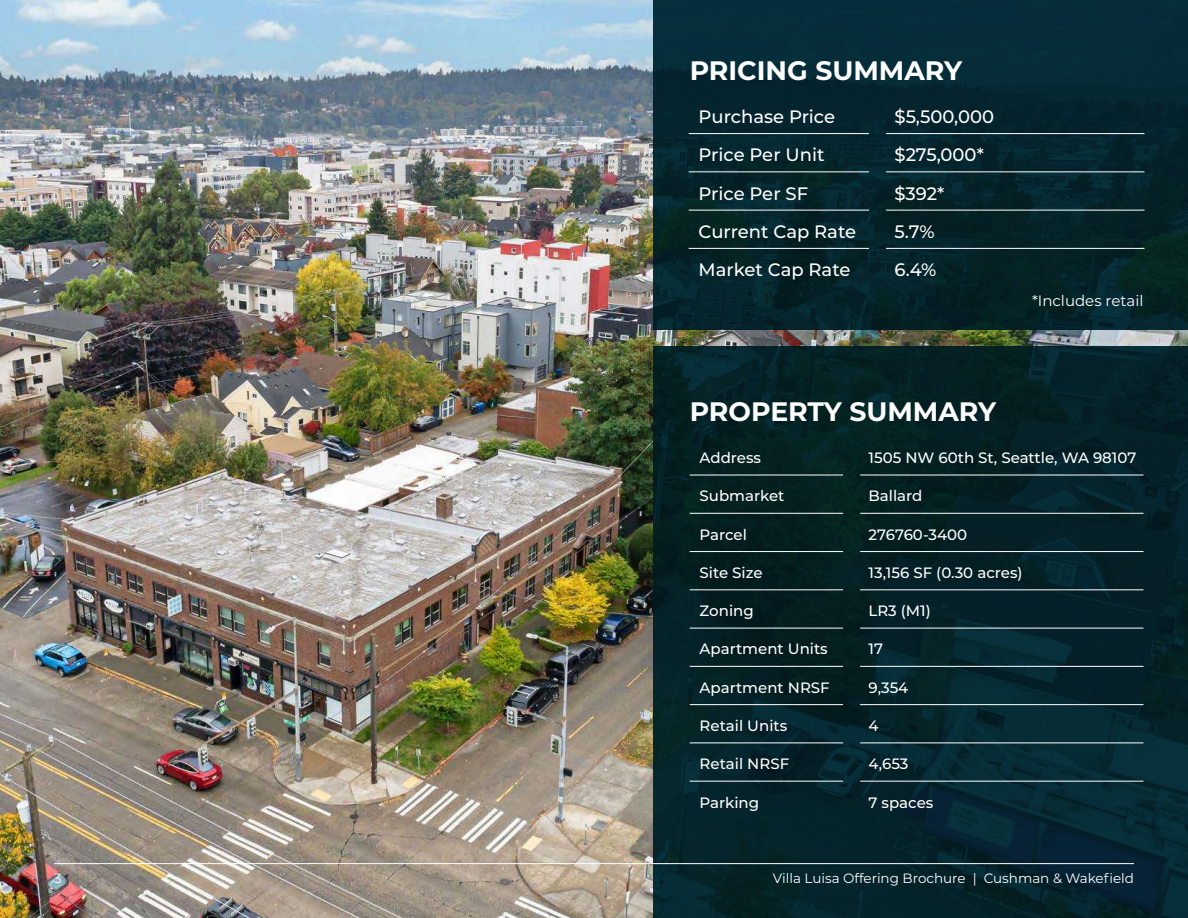
<style>
.page{position:relative;width:1188px;height:918px;background:#fff}
.page>*{position:absolute;margin:0;border:0;box-sizing:border-box;transform-origin:0 0}
.Paragraph_Style_18{font:700 26.7px "Montserrat";color:#fff}
._17_C_Source_Sans_Pr{font:500 18px "Montserrat";color:#fff}
._17_C_Source_Sans_Pr-2{font:500 15px "Montserrat";color:#fff}
.Data_-_Regular{font:15px "Montserrat";color:#fff}
.t1{font:13.5px "Montserrat";color:#fff}
</style>
<div class="page">
<img style="left:0;top:0;width:1188px;height:918px">
<svg style="left:653px;top:0;width:535px;height:330px;background:#05262e"></svg>
<svg style="left:653px;top:346px;width:535px;height:572px;background:#052329"></svg>
<hr style="left:689px;top:133px;width:180px;height:1px;background:#fff">
<hr style="left:689px;top:171px;width:180px;height:1px;background:#fff">
<hr style="left:689px;top:210px;width:180px;height:1px;background:#fff">
<hr style="left:689px;top:248px;width:180px;height:1px;background:#fff">
<hr style="left:886px;top:133px;width:258px;height:1px;background:#fff">
<hr style="left:886px;top:171px;width:258px;height:1px;background:#fff">
<hr style="left:886px;top:210px;width:258px;height:1px;background:#fff">
<hr style="left:886px;top:248px;width:258px;height:1px;background:#fff">
<hr style="left:690px;top:475px;width:153px;height:1px;background:#fff">
<hr style="left:690px;top:513px;width:153px;height:1px;background:#fff">
<hr style="left:690px;top:551px;width:153px;height:1px;background:#fff">
<hr style="left:690px;top:589px;width:153px;height:1px;background:#fff">
<hr style="left:690px;top:628px;width:153px;height:1px;background:#fff">
<hr style="left:690px;top:666px;width:153px;height:1px;background:#fff">
<hr style="left:690px;top:704px;width:153px;height:1px;background:#fff">
<hr style="left:690px;top:743px;width:153px;height:1px;background:#fff">
<hr style="left:690px;top:781px;width:153px;height:1px;background:#fff">
<hr style="left:860px;top:475px;width:284px;height:1px;background:#fff">
<hr style="left:860px;top:513px;width:284px;height:1px;background:#fff">
<hr style="left:860px;top:551px;width:284px;height:1px;background:#fff">
<hr style="left:860px;top:589px;width:284px;height:1px;background:#fff">
<hr style="left:860px;top:628px;width:284px;height:1px;background:#fff">
<hr style="left:860px;top:666px;width:284px;height:1px;background:#fff">
<hr style="left:860px;top:704px;width:284px;height:1px;background:#fff">
<hr style="left:860px;top:743px;width:284px;height:1px;background:#fff">
<hr style="left:860px;top:781px;width:284px;height:1px;background:#fff">
<hr style="left:54px;top:863px;width:1080px;height:1px;background:#fff">
<p class="Paragraph_Style_18" style="left:690px;top:51px;width:274px">PRICING SUMMARY</p>
<p class="_17_C_Source_Sans_Pr" style="left:699px;top:104px;width:138px">Purchase Price</p>
<p class="_17_C_Source_Sans_Pr" style="left:894px;top:104px;width:101px">$5,500,000</p>
<p class="_17_C_Source_Sans_Pr" style="left:699px;top:142px;width:127px">Price Per Unit</p>
<p class="_17_C_Source_Sans_Pr" style="left:894px;top:142px;width:91px">$275,000*</p>
<p class="_17_C_Source_Sans_Pr" style="left:699px;top:181px;width:111px">Price Per SF</p>
<p class="_17_C_Source_Sans_Pr" style="left:894px;top:181px;width:51px">$392*</p>
<p class="_17_C_Source_Sans_Pr" style="left:699px;top:219px;width:159px">Current Cap Rate</p>
<p class="_17_C_Source_Sans_Pr" style="left:894px;top:219px;width:42px">5.7%</p>
<p class="_17_C_Source_Sans_Pr" style="left:699px;top:257px;width:153px">Market Cap Rate</p>
<p class="_17_C_Source_Sans_Pr" style="left:894px;top:257px;width:43px">6.4%</p>
<p class="Data_-_Regular" style="left:1032px;top:290px;width:113px">*Includes retail</p>
<p class="Paragraph_Style_18" style="left:690px;top:393px;width:308px">PROPERTY SUMMARY</p>
<p class="_17_C_Source_Sans_Pr-2" style="left:700px;top:447px;width:63px">Address</p>
<p class="_17_C_Source_Sans_Pr-2" style="left:869px;top:447px;width:269px">1505 NW 60th St, Seattle, WA 98107</p>
<p class="_17_C_Source_Sans_Pr-2" style="left:700px;top:486px;width:86px">Submarket</p>
<p class="_17_C_Source_Sans_Pr-2" style="left:869px;top:486px;width:55px">Ballard</p>
<p class="_17_C_Source_Sans_Pr-2" style="left:700px;top:524px;width:49px">Parcel</p>
<p class="_17_C_Source_Sans_Pr-2" style="left:869px;top:524px;width:100px">276760-3400</p>
<p class="_17_C_Source_Sans_Pr-2" style="left:700px;top:562px;width:65px">Site Size</p>
<p class="_17_C_Source_Sans_Pr-2" style="left:869px;top:562px;width:156px">13,156 SF (0.30 acres)</p>
<p class="_17_C_Source_Sans_Pr-2" style="left:700px;top:600px;width:56px">Zoning</p>
<p class="_17_C_Source_Sans_Pr-2" style="left:869px;top:600px;width:64px">LR3 (M1)</p>
<p class="_17_C_Source_Sans_Pr-2" style="left:700px;top:639px;width:130px">Apartment Units</p>
<p class="_17_C_Source_Sans_Pr-2" style="left:869px;top:639px;width:16px">17</p>
<p class="_17_C_Source_Sans_Pr-2" style="left:700px;top:677px;width:132px">Apartment NRSF</p>
<p class="_17_C_Source_Sans_Pr-2" style="left:869px;top:677px;width:41px">9,354</p>
<p class="_17_C_Source_Sans_Pr-2" style="left:700px;top:715px;width:89px">Retail Units</p>
<p class="_17_C_Source_Sans_Pr-2" style="left:869px;top:715px;width:12px">4</p>
<p class="_17_C_Source_Sans_Pr-2" style="left:700px;top:753px;width:91px">Retail NRSF</p>
<p class="_17_C_Source_Sans_Pr-2" style="left:869px;top:753px;width:41px">4,653</p>
<p class="_17_C_Source_Sans_Pr-2" style="left:700px;top:792px;width:61px">Parking</p>
<p class="_17_C_Source_Sans_Pr-2" style="left:869px;top:792px;width:66px">7 spaces</p>
<p class="t1" style="left:54px;top:869px;width:9px">3</p>
<p class="t1" style="left:773px;top:869px;width:363px">Villa Luisa Offering Brochure | Cushman &amp; Wakefield</p>
</div>
